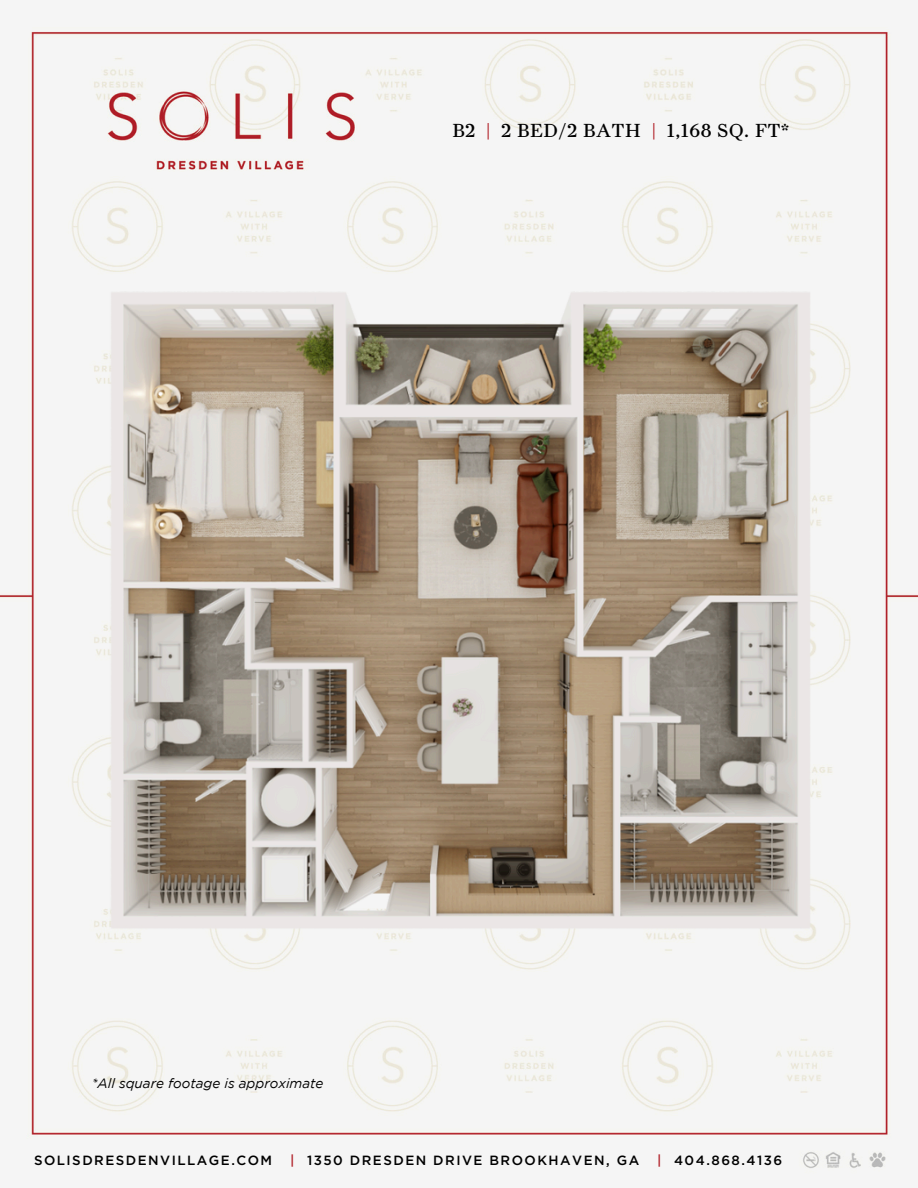
<style>
.page{position:relative;width:918px;height:1188px;background:#fff}
.page>*{position:absolute;margin:0;border:0;box-sizing:border-box;transform-origin:0 0}
.t1{font:19.05px "Farnham Display";letter-spacing:.04em;color:#000}
.t2{font:italic 13.5px "Gotham";color:#000}
.t3{font:500 13.35px "Gotham";letter-spacing:.11em;color:#000}
.s1{color:#b12028}
</style>
<div class="page">
<div style="left:0;top:27px;width:918px;height:1147px;background:#f5f5f5"></div>
<img style="left:92px;top:274px;width:733px;height:671px">
<h1 class="t1" style="left:452px;top:119px;width:338px">B2 <span class="s1">|</span> 2 BED/2 BATH <span class="s1">|</span> 1,168 SQ. FT*</h1>
<p class="t2" style="left:92px;top:1075px;width:233px">*All square footage is approximate</p>
<p class="t3" style="left:34px;top:1154px;width:240px">SOLISDRESDENVILLAGE.COM</p>
<p class="t3" style="left:290px;top:1154px;width:351px"><span class="s1">|</span> 1350 DRESDEN DRIVE BROOKHAVEN, GA</p>
<p class="t3" style="left:657px;top:1154px;width:127px"><span class="s1">|</span> 404.868.4136</p>
</div>
